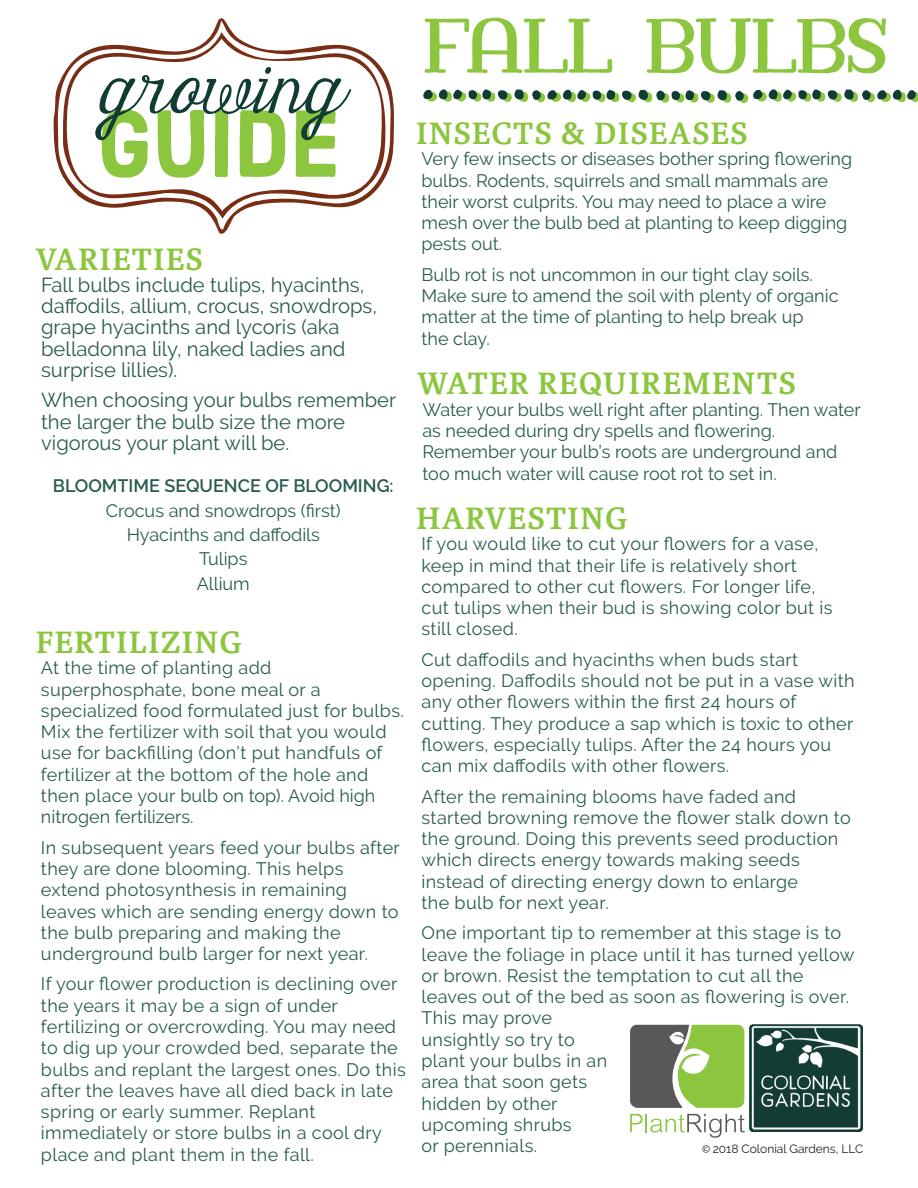
<style>
.page{position:relative;width:918px;height:1188px;background:#fff}
.page>*{position:absolute;margin:0;border:0;box-sizing:border-box;transform-origin:0 0}
.t1{font:75px "Harman Slab";letter-spacing:-.06em;color:#8bc63e}
.t2{font:700 33px "Karmina";letter-spacing:.04em;color:#8bc63e}
.t3{font:20.25px/21.3px "Raleway";color:#295b4e}
.t4{font:18px/21.3px "Raleway";letter-spacing:.02em;color:#295b4e}
.t5{font:18px/21.3px "Raleway";color:#295b4e}
.t6{font:600 18px "Raleway";color:#295b4e}
.t7{font:12px "Raleway";color:#231f20}
.s1{font-family:"Myriad Pro"}
</style>
<div class="page">
<svg style="left:630px;top:1114px;width:115px;height:24px"></svg>
<svg style="left:630px;top:1025px;width:115px;height:83px;background:#84a061"></svg>
<img style="left:750px;top:1024px;width:113px;height:107px">
<svg style="left:54px;top:18px;width:340px;height:216px"></svg>
<svg style="left:95px;top:66px;width:256px;height:112px"></svg>
<svg style="left:423px;top:89px;width:495px;height:14px"></svg>
<h1 class="t1" style="left:422px;top:0;width:470px">FALL BULBS</h1>
<h2 class="t2" style="left:416px;top:115px;width:333px">INSECTS &amp; DISEASES</h2>
<p class="t5" style="left:422px;top:148px;width:432px">Very few insects or diseases bother spring flowering bulbs. Rodents, squirrels and small mammals are their worst culprits. You may need to place a wire mesh over the bulb bed at planting to keep digging pests out.</p>
<p class="t5" style="left:422px;top:264px;width:419px">Bulb rot is not uncommon in our tight clay soils.<br>Make sure to amend the soil with plenty of organic matter at the time of planting to help break up<br>the clay.</p>
<h2 class="t2" style="left:417px;top:365px;width:380px">WATER REQUIREMENTS</h2>
<p class="t5" style="left:422px;top:399px;width:440px">Water your bulbs well right after planting. Then water as needed during dry spells and flowering.<br>Remember your bulb’s roots are underground and too much water will cause root rot to set in.</p>
<h2 class="t2" style="left:36px;top:241px;width:169px">VARIETIES</h2>
<p class="t3" style="left:41px;top:274px;width:337px">Fall bulbs include tulips, hyacinths, daffodils, allium, crocus, snowdrops, grape hyacinths and lycoris (aka belladonna lily, naked ladies and surprise lillies).</p>
<p class="t3" style="left:41px;top:389px;width:357px">When choosing your bulbs remember the larger the bulb size the more vigorous your plant will be.</p>
<p class="t6" style="left:53px;top:476px;width:342px">BLOOMTIME SEQUENCE OF BLOOMING:</p>
<p class="t5" style="left:106px;top:498px;width:236px;line-height:24.3px;text-align:center">Crocus and snowdrops (first)<br>Hyacinths and daffodils<br>Tulips<br>Allium</p>
<h2 class="t2" style="left:416px;top:500px;width:213px">HARVESTING</h2>
<p class="t4" style="left:422px;top:533px;width:413px">If you would like to cut your flowers for a vase, keep in mind that their life is relatively short compared to other cut flowers. For longer life, cut tulips when their bud is showing color but is still closed.</p>
<p class="t4" style="left:422px;top:649px;width:435px">Cut daffodils and hyacinths when buds start opening. Daffodils should not be put in a vase with any other flowers within the first 24 hours of cutting. They produce a sap which is toxic to other flowers, especially tulips. After the 24 hours you can mix daffodils with other flowers.</p>
<p class="t4" style="left:422px;top:785px;width:431px">After the remaining blooms have faded and started browning remove the flower stalk down to the ground. Doing this prevents seed production which directs energy towards making seeds instead of directing energy down to enlarge<br>the bulb for next year.</p>
<p class="t4" style="left:422px;top:922px;width:435px">One important tip to remember at this stage is to leave the foliage in place until it has turned yellow or brown. Resist the temptation to cut all the leaves out of the bed as soon as flowering is over.<br>This may prove<br>unsightly so try to<br>plant your bulbs in an<br>area that soon gets<br>hidden by other<br>upcoming shrubs<br>or perennials.</p>
<h2 class="t2" style="left:36px;top:624px;width:208px">FERTILIZING</h2>
<p class="t4" style="left:41px;top:657px;width:364px">At the time of planting add superphosphate, bone meal or a specialized food formulated just for bulbs.<br>Mix the fertilizer with soil that you would use for backfilling (don’t put handfuls of fertilizer at the bottom of the hole and then place your bulb on top). Avoid high nitrogen fertilizers.</p>
<p class="t4" style="left:41px;top:837px;width:360px">In subsequent years feed your bulbs after they are done blooming. This helps extend photosynthesis in remaining leaves which are sending energy down to the bulb preparing and making the underground bulb larger for next year.</p>
<p class="t4" style="left:41px;top:973px;width:366px">If your flower production is declining over the years it may be a sign of under fertilizing or overcrowding. You may need to dig up your crowded bed, separate the bulbs and replant the largest ones. Do this after the leaves have all died back in late spring or early summer. Replant immediately or store bulbs in a cool dry place and plant them in the fall.</p>
<p class="t7" style="left:702px;top:1142px;width:163px"><span class="s1">©</span> 2018 Colonial Gardens, LLC</p>
</div>
